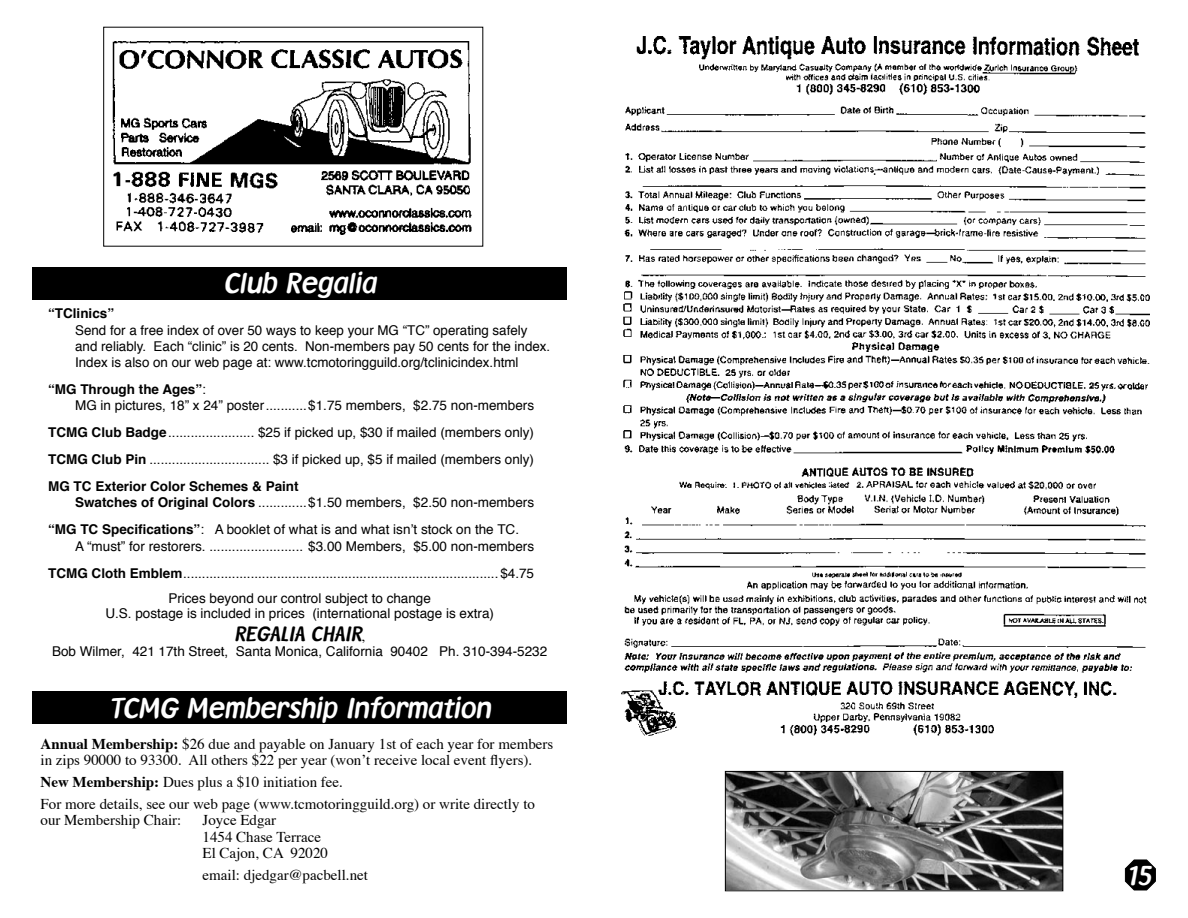
<style>
.page{position:relative;width:1188px;height:918px;background:#fff}
.page>*{position:absolute;margin:0;border:0;box-sizing:border-box;transform-origin:0 0}
.t1{font:italic 27px "Pooh";color:#fff}
.t2{font:italic 25.5px "Pooh";color:#fff;scale:.95 1}
.t3{font:italic 19.5px "Pooh";color:#000}
.t4{font:15px/16.5px "Times";color:#000}
.t5{font:13.5px/16.2px "Helvetica";color:#000}
.t6{font:700 13.5px "Helvetica";color:#000}
.s1{font-weight:700}
.s2{font-family:"Times";font-style:normal;font-size:15px}
</style>
<div class="page">
<svg style="left:1125px;top:859px;width:31px;height:31px"></svg>
<img style="left:621px;top:36px;width:529px;height:700px">
<img style="left:727px;top:773px;width:334px;height:116px">
<div style="left:725px;top:771px;width:338px;height:120px;border:1px solid #000"></div>
<div style="left:32px;top:267px;width:535px;height:32px;background:#000"></div>
<div style="left:32px;top:692px;width:535px;height:32px;background:#000"></div>
<img style="left:112px;top:41px;width:360px;height:194px">
<h1 class="t1" style="left:223px;top:265px;width:160px">Club Regalia</h1>
<p class="t6" style="left:48px;top:304px;width:68px">“TClinics”</p>
<p class="t5" style="left:75px;top:323px;width:477px">Send for a free index of over 50 ways to keep your MG “TC” operating safely and reliably. Each “clinic” is 20 cents. Non-members pay 50 cents for the index.<br>Index is also on our web page at: www.tcmotoringguild.org/tclinicindex.html</p>
<p class="t5" style="left:75px;top:382px;width:460px;text-indent:-27px"><span class="s1">“MG Through the Ages”</span>:<br>MG in pictures, 18” x 24” poster ...........$1.75 members, $2.75 non-members</p>
<p class="t5" style="left:48px;top:420px;width:487px;line-height:27px;text-align:justify"><span class="s1">TCMG Club Badge</span> ....................... $25 if picked up, $30 if mailed (members only)<br><span class="s1">TCMG Club Pin</span> ................................ $3 if picked up, $5 if mailed (members only)<br><span class="s1">MG TC Exterior Color Schemes &amp; Paint</span></p>
<p class="t5" style="left:48px;top:490px;width:487px;line-height:27px;text-indent:27px"><span class="s1">Swatches of Original Colors</span> .............$1.50 members, $2.50 non-members <span class="s1">“MG TC Specifications”</span>: A booklet of what is and what isnʼt stock on the TC.</p>
<p class="t5" style="left:75px;top:539px;width:460px">A “must” for restorers. ......................... $3.00 Members, $5.00 non-members</p>
<p class="t5" style="left:48px;top:566px;width:487px"><span class="s1">TCMG Cloth Emblem</span> .................................................................................... $4.75</p>
<p class="t5" style="left:168px;top:591px;width:264px">Prices beyond our control subject to change</p>
<p class="t5" style="left:105px;top:606px;width:390px">U.S. postage is included in prices (international postage is extra)</p>
<h3 class="t3" style="left:234px;top:621px;width:133px">REGALIA CHAIR<span class="s2">,</span></h3>
<p class="t5" style="left:52px;top:644px;width:497px">Bob Wilmer, 421 17th Street, Santa Monica, California 90402 Ph. 310-394-5232</p>
<h1 class="t1" style="left:109px;top:690px;width:389px">TCMG Membership Information</h1>
<p class="t4" style="left:41px;top:736px;width:514px"><span class="s1">Annual Membership:</span> $26 due and payable on January 1st of each year for members in zips 90000 to 93300. All others $22 per year (wonʼt receive local event flyers).</p>
<p class="t4" style="left:41px;top:772px;width:496px;line-height:21.9px"><span class="s1">New Membership:</span> Dues plus a $10 initiation fee.<br>For more details, see our web page (www.tcmotoringguild.org) or write directly to</p>
<p class="t4" style="left:41px;top:813px;width:142px">our Membership Chair:</p>
<p class="t4" style="left:203px;top:813px;width:127px">Joyce Edgar<br>1454 Chase Terrace<br>El Cajon, CA 92020</p>
<p class="t4" style="left:203px;top:868px;width:167px">email: djedgar@pacbell.net</p>
<h2 class="t2" style="left:1127px;top:858px;width:32px">15</h2>
</div>
